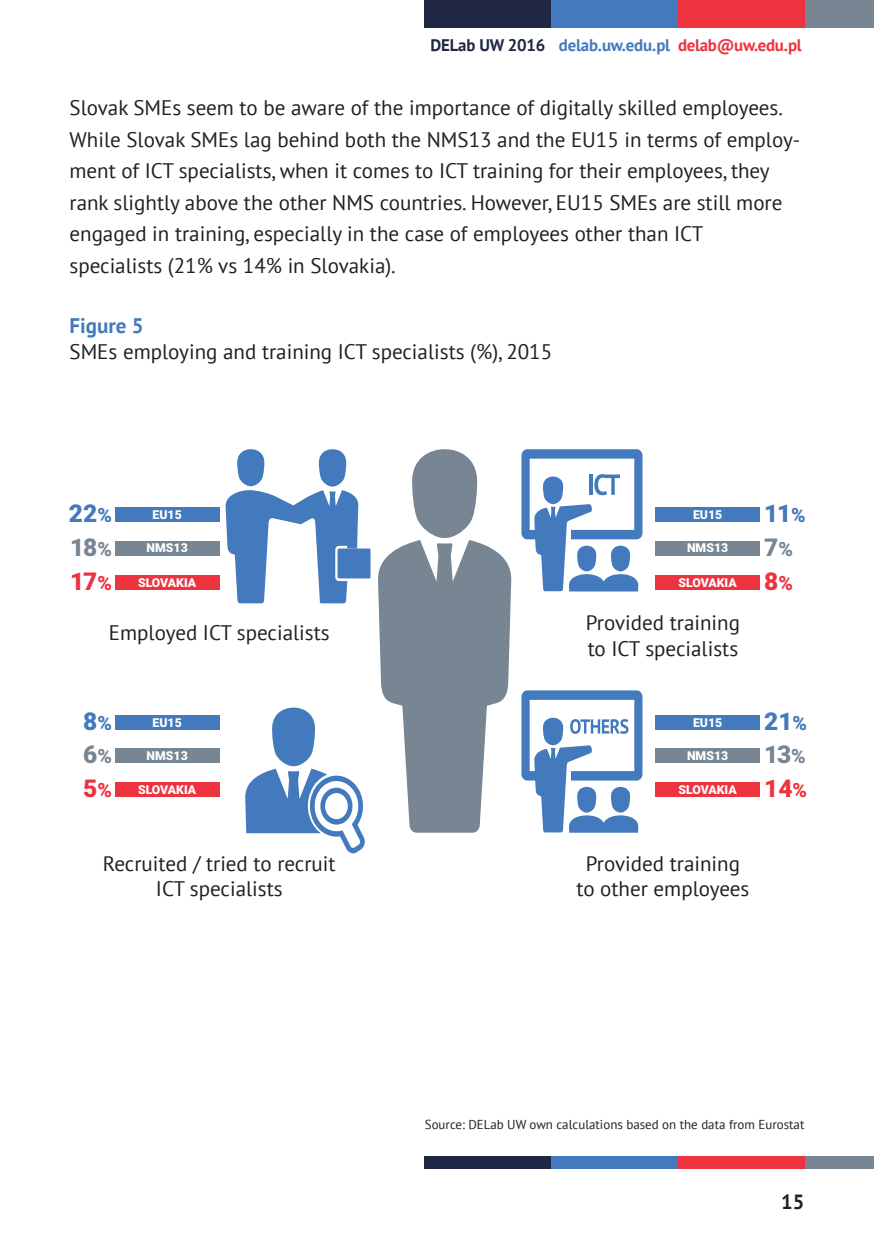
<style>
.page{position:relative;width:874px;height:1241px;background:#fff}
.page>*{position:absolute;margin:0;border:0;box-sizing:border-box;transform-origin:0 0}
.t1{font:900 24.5px/33.6px "Roboto";letter-spacing:-.05em;color:#4379bd;text-align:justify}
.t2{font:21px/31.5px "PT Sans";color:#231f20}
.t3{font:700 21px "PT Sans";color:#4379bd}
.t4{font:700 20.47px "PT Sans";color:#231f20}
.t5{font:700 16.8px "PT Sans";letter-spacing:-.01em;color:#4379bd}
.t6{font:12.95px "PT Sans";color:#231f20}
.t7{font:900 12.25px "Roboto";color:#fff}
.s1{color:#1f2743}
.s2{color:#ee3340}
.s3{font-size:19.6px}
.s4{color:#788592}
.s5{font-size:19.6px;color:#788592}
.s6{font-size:19.6px;color:#ee3340}
</style>
<div class="page">
<div style="left:804px;top:1156px;width:69px;height:12px;background:#788592"></div>
<div style="left:677px;top:1156px;width:127px;height:12px;background:#ee3340"></div>
<div style="left:551px;top:1156px;width:126px;height:12px;background:#4379bd"></div>
<div style="left:424px;top:1156px;width:127px;height:12px;background:#1f2743"></div>
<div style="left:804px;top:0;width:69px;height:27px;background:#788592"></div>
<div style="left:677px;top:0;width:127px;height:27px;background:#ee3340"></div>
<div style="left:551px;top:0;width:126px;height:27px;background:#4379bd"></div>
<div style="left:424px;top:0;width:127px;height:27px;background:#1f2743"></div>
<svg style="left:378px;top:449px;width:133px;height:383px"></svg>
<svg style="left:245px;top:707px;width:120px;height:146px"></svg>
<svg style="left:521px;top:449px;width:121px;height:142px"></svg>
<svg style="left:521px;top:690px;width:121px;height:142px"></svg>
<svg style="left:225px;top:449px;width:133px;height:154px"></svg>
<div style="left:337px;top:548px;width:33px;height:30px;background:#4379bd"></div>
<div style="left:115px;top:507px;width:104px;height:15px;background:#4379bd"></div>
<div style="left:115px;top:540px;width:104px;height:15px;background:#788592"></div>
<div style="left:115px;top:574px;width:104px;height:15px;background:#ee3340"></div>
<div style="left:655px;top:507px;width:104px;height:15px;background:#4379bd"></div>
<div style="left:655px;top:540px;width:104px;height:15px;background:#788592"></div>
<div style="left:655px;top:574px;width:104px;height:15px;background:#ee3340"></div>
<div style="left:115px;top:714px;width:104px;height:15px;background:#4379bd"></div>
<div style="left:115px;top:747px;width:104px;height:15px;background:#788592"></div>
<div style="left:115px;top:782px;width:104px;height:14px;background:#ee3340"></div>
<div style="left:655px;top:714px;width:104px;height:15px;background:#4379bd"></div>
<div style="left:655px;top:747px;width:104px;height:15px;background:#788592"></div>
<div style="left:655px;top:782px;width:104px;height:14px;background:#ee3340"></div>
<p class="t5" style="left:430px;top:39px;width:372px"><span class="s1">DELab UW 2016</span> delab.uw.edu.pl <span class="s2">delab@uw.edu.pl</span></p>
<p class="t2" style="left:69px;top:91px;width:732px">Slovak SMEs seem to be aware of the importance of digitally skilled employees.<br>While Slovak SMEs lag behind both the NMS13 and the EU15 in terms of employ&shy;ment of ICT specialists, when it comes to ICT training for their employees, they rank slightly above the other NMS countries. However, EU15 SMEs are still more engaged in training, especially in the case of employees other than ICT specialists (21% vs 14% in Slovakia).</p>
<p class="t3" style="left:69px;top:318px;width:76px">Figure 5</p>
<p class="t2" style="left:69px;top:335px;width:484px">SMEs employing and training ICT specialists (%), 2015</p>
<p class="t1" style="left:69px;top:497px;width:44px">22<span class="s3">% </span><span class="s4">18</span><span class="s5">% </span><span class="s2">17</span><span class="s6">%</span></p>
<p class="t7" style="left:152px;top:508px;width:31px">EU15</p>
<p class="t7" style="left:146px;top:541px;width:43px">NMS13</p>
<p class="t7" style="left:138px;top:575px;width:60px">SLOVAKIA</p>
<p class="t2" style="left:109px;top:616px;width:222px">Employed ICT specialists</p>
<p class="t7" style="left:692px;top:508px;width:31px">EU15</p>
<p class="t7" style="left:686px;top:541px;width:43px">NMS13</p>
<p class="t7" style="left:678px;top:575px;width:60px">SLOVAKIA</p>
<p class="t2" style="left:585px;top:610px;width:155px;line-height:25.2px">Provided training to ICT specialists</p>
<p class="t1" style="left:763px;top:497px;width:43px;text-align:left">11<span class="s3">%<br></span><span class="s4">7</span><span class="s5">%<br></span><span class="s2">8</span><span class="s6">%</span></p>
<p class="t1" style="left:83px;top:704px;width:30px">8<span class="s3">% </span><span class="s4">6</span><span class="s5">% </span><span class="s2">5</span><span class="s6">%</span></p>
<p class="t1" style="left:763px;top:704px;width:44px">21<span class="s3">% </span><span class="s4">13</span><span class="s5">% </span><span class="s2">14</span><span class="s6">%</span></p>
<p class="t7" style="left:152px;top:715px;width:31px">EU15</p>
<p class="t7" style="left:146px;top:748px;width:43px">NMS13</p>
<p class="t7" style="left:138px;top:782px;width:60px">SLOVAKIA</p>
<p class="t7" style="left:692px;top:715px;width:31px">EU15</p>
<p class="t7" style="left:686px;top:748px;width:43px">NMS13</p>
<p class="t7" style="left:678px;top:782px;width:60px">SLOVAKIA</p>
<p class="t2" style="left:103px;top:850px;width:234px;line-height:25.2px;text-align:center">Recruited / tried to recruit<br>ICT specialists</p>
<p class="t2" style="left:576px;top:850px;width:174px;line-height:25.2px;text-align:center">Provided training to other employees</p>
<p class="t6" style="left:424px;top:1116px;width:381px">Source: DELab UW own calculations based on the data from Eurostat</p>
<p class="t4" style="left:780px;top:1194px;width:25px">15</p>
</div>
